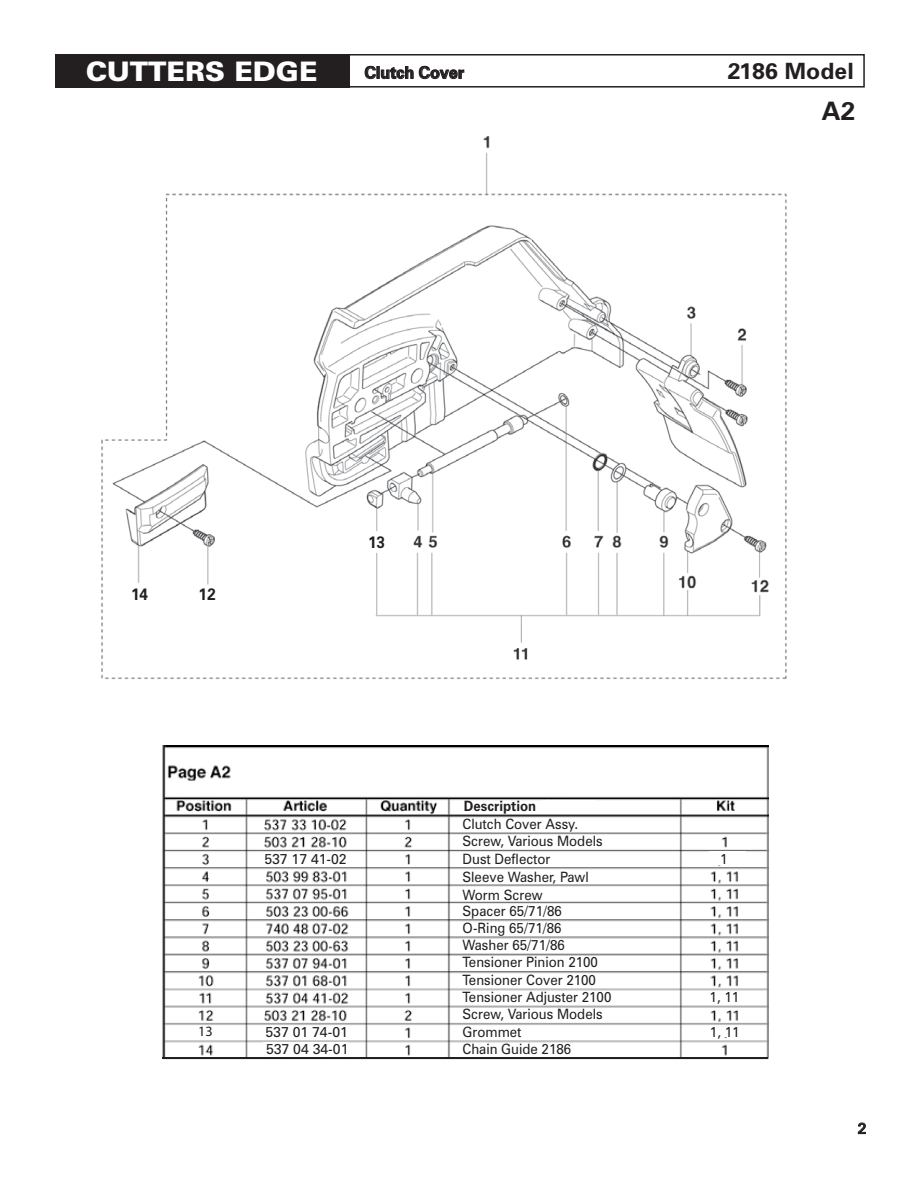
<style>
.page{position:relative;width:918px;height:1188px;background:#fff}
.page>*{position:absolute;margin:0;border:0;box-sizing:border-box;transform-origin:0 0}
.t1{font:900 27px "Zurich BT";color:#fff;scale:1.04 1}
.t2{font:700 25.5px "Zurich BT";color:#231f20;scale:1.04 1}
.t3{font:700 22.5px "Zurich BT";color:#231f20;scale:1.04 1}
.t4{font:700 16.5px "Zurich BT";letter-spacing:-.005em;color:#231f20}
.t5{font:700 16.5px "Zurich BT";letter-spacing:-.005em;color:#231f20;scale:.94 1}
.t6{font:15px "Zurich BT";color:#231f20;scale:1.08 1}
.t7{font:14.25px/17.1px "Zurich BT";color:#231f20;scale:.94 1}
.t8{font:14.25px/17.5px "Zurich BT";color:#231f20}
.t9{font:700 14.25px "Zurich BT";color:#231f20;scale:.94 1}
.t10{font:14.25px "Myriad";color:#231f20}
</style>
<div class="page">
<img style="left:101px;top:136px;width:686px;height:543px">
<img style="left:162px;top:746px;width:606px;height:314px">
<div style="left:550px;top:818px;width:40px;height:13px;background:#fff"></div>
<hr style="left:162px;top:1057px;width:606px;height:2px;background:#231f20">
<div style="left:262px;top:1043px;width:96px;height:13px;background:#fff"></div>
<div style="left:709px;top:851px;width:37px;height:14px;background:#fff"></div>
<div style="left:708px;top:992px;width:39px;height:12px;background:#fff"></div>
<div style="left:711px;top:1026px;width:27px;height:11px;background:#fff"></div>
<svg style="left:365px;top:66px;width:48px;height:13px"></svg>
<svg style="left:419px;top:66px;width:45px;height:13px"></svg>
<div style="left:55px;top:54px;width:295px;height:34px;background:#231f20"></div>
<div style="left:267px;top:54px;width:598px;height:34px;border:2px solid #231f20"></div>
<svg style="left:858px;top:1123px;width:8px;height:11px"></svg>
<div style="left:368px;top:531px;width:17px;height:19px;background:#fff"></div>
<div style="left:542px;top:800px;width:53px;height:12px;background:#fff"></div>
<div style="left:261px;top:852px;width:93px;height:15px;background:#fff"></div>
<div style="left:245px;top:760px;width:223px;height:25px;background:#fff"></div>
<div style="left:261px;top:1026px;width:90px;height:12px;background:#fff"></div>
<div style="left:263px;top:1042px;width:85px;height:14px;background:#fff"></div>
<h1 class="t1" style="left:86px;top:55px;width:224px">CUTTERS EDGE</h1>
<p class="t4" style="left:364px;top:63px;width:101px">Clutch Cover</p>
<h3 class="t3" style="left:728px;top:57px;width:123px">2186 Model</h3>
<h2 class="t2" style="left:822px;top:96px;width:33px">A2</h2>
<p class="t5" style="left:131px;top:584px;width:20px">14</p>
<p class="t5" style="left:199px;top:584px;width:20px">12</p>
<p class="t5" style="left:368px;top:532px;width:20px">13</p>
<p class="t8" style="left:264px;top:850px;width:84px">537 17 41-02</p>
<p class="t10" style="left:198px;top:1024px;width:16px">13</p>
<p class="t8" style="left:263px;top:1023px;width:84px">503 21 28-10<br>503 21 28-10</p>
<p class="t8" style="left:266px;top:1023px;width:84px">537 01 74-01<br>537 04 34-01</p>
<p class="t9" style="left:464px;top:798px;width:78px">Description</p>
<p class="t7" style="left:463px;top:816px;width:151px;line-height:16.5px">Clutch Cover Assy.<br>Screw, Various Models</p>
<p class="t7" style="left:463px;top:850px;width:136px;line-height:18px">Dust Deflector<br>Sleeve Washer, Pawl<br>Worm Screw</p>
<p class="t7" style="left:463px;top:903px;width:160px">Spacer 65/71/86<br>O-Ring 65/71/86<br>Washer 65/71/86<br>Tensioner Pinion 2100<br>Tensioner Cover 2100<br>Tensioner Adjuster 2100<br>Screw, Various Models<br>Grommet<br>Chain Guide 2186</p>
<p class="t7" style="left:720px;top:850px;width:9px">1</p>
<p class="t7" style="left:710px;top:988px;width:33px">1, 11</p>
<p class="t7" style="left:710px;top:1023px;width:33px">1, 11</p>
<p class="t6" style="left:857px;top:1119px;width:10px">2</p>
</div>
